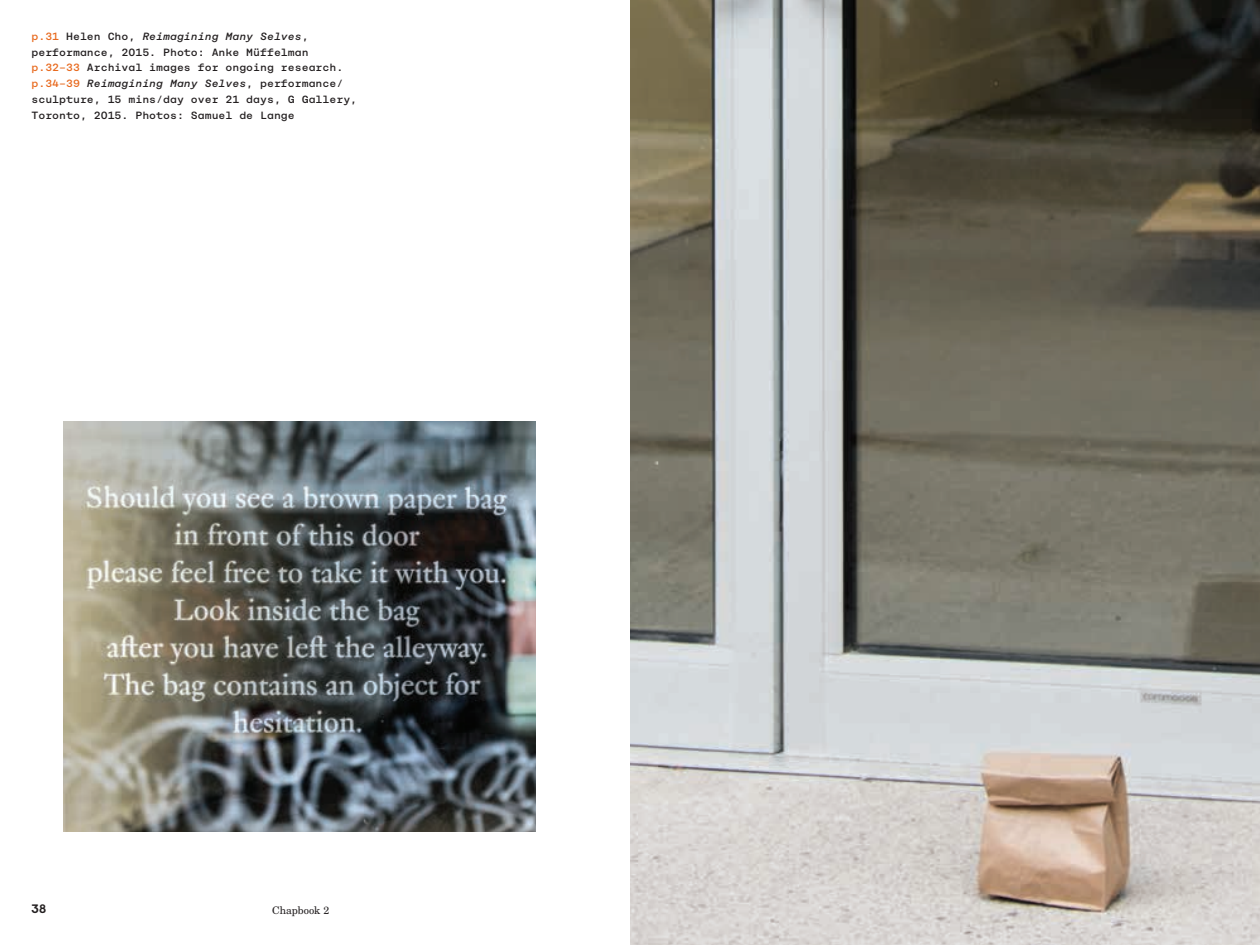
<style>
.page{position:relative;width:1260px;height:945px;background:#fff}
.page>*{position:absolute;margin:0;border:0;box-sizing:border-box;transform-origin:0 0}
.t1{font:700 12.25px "Visuelt";color:#231f20}
.t2{font:500 10.5px/15.8px "Rational TW Display";color:#231f20}
.t3{font:10.5px "New Century Schlbk LT Std";color:#231f20}
.s1{color:#e86a1f}
.s2{font-style:italic}
</style>
<div class="page">
<img style="left:630px;top:0;width:630px;height:945px">
<img style="left:63px;top:422px;width:473px;height:409px">
<p class="t2" style="left:32px;top:28px;width:327px"><span class="s1">p.31</span> Helen Cho, <span class="s2">Reimagining Many Selves</span>, performance, 2015. Photo: Anke Müffelman <span class="s1">p.32–33</span> Archival images for ongoing research. <span class="s1">p.34–39</span> <span class="s2">Reimagining Many Selves</span>, performance/ sculpture, 15 mins/day over 21 days, G Gallery, Toronto, 2015. Photos: Samuel de Lange</p>
<p class="t1" style="left:32px;top:900px;width:16px">38</p>
<p class="t3" style="left:272px;top:903px;width:59px">Chapbook 2</p>
</div>
